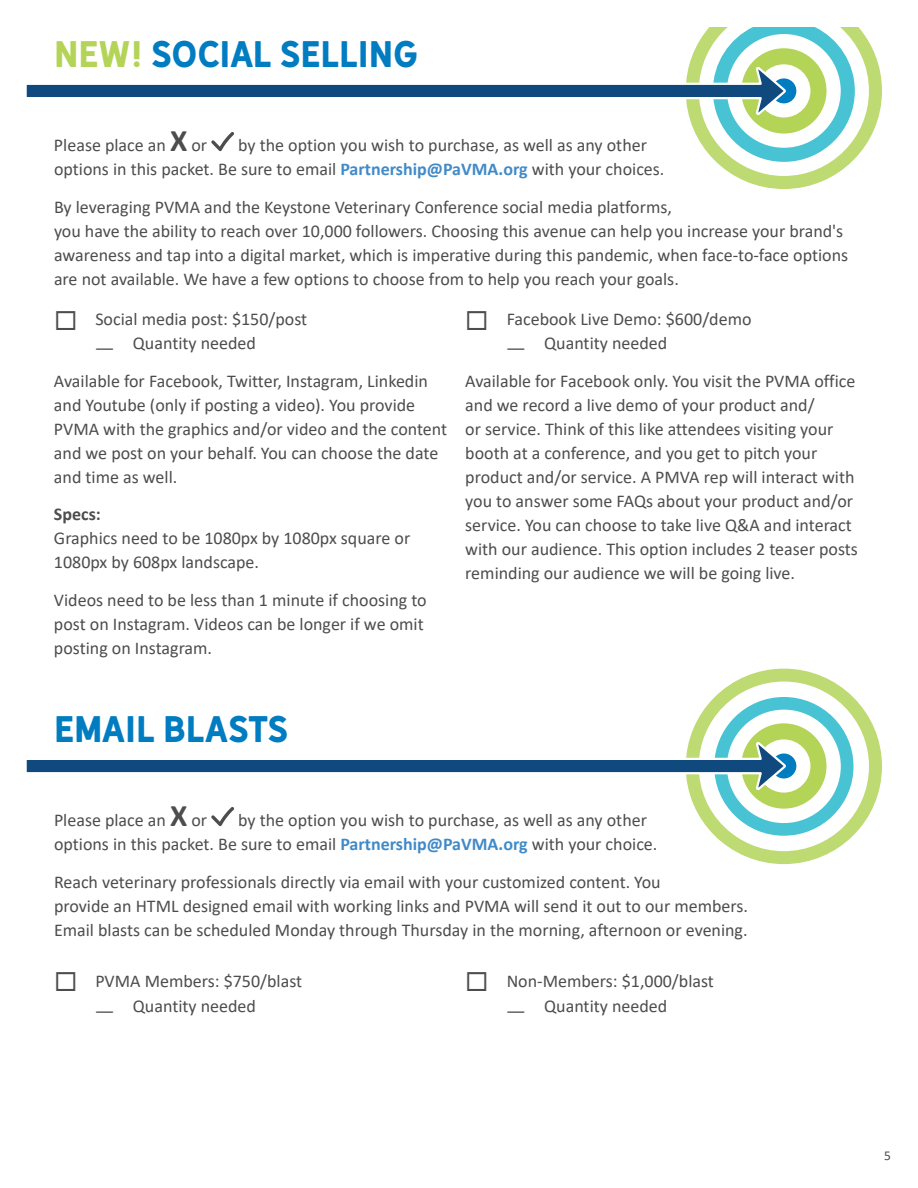
<style>
.page{position:relative;width:918px;height:1188px;background:#fff}
.page>*{position:absolute;margin:0;border:0;box-sizing:border-box;transform-origin:0 0}
.t1{font:34.5px "Hanley Sans";letter-spacing:-.01em;color:#007cc1}
.t2{font:34.5px "Hanley Sans";letter-spacing:-.03em;color:#007cc1}
.t3{font:18px/24px "Calibri";color:#4d4d4f}
.t4{font:18px/37.5px "Calibri";color:#4d4d4f;scale:1.25 1}
.t5{font:700 18px "Calibri";color:#4d4d4f}
.t6{font:13.5px "Calibri";color:#4d4d4f}
.s1{color:#b3d457}
.s2{font-weight:700;font-size:31.5px}
.s3{font-weight:700;color:#418ac8}
</style>
<div class="page">
<div style="left:686px;top:669px;width:196px;height:195px;background:#beda72;border-radius:50%"></div>
<div style="left:699px;top:682px;width:170px;height:169px;background:#fff;border-radius:50%"></div>
<div style="left:714px;top:697px;width:140px;height:139px;background:#47c3d3;border-radius:50%"></div>
<div style="left:727px;top:710px;width:114px;height:113px;background:#fff;border-radius:50%"></div>
<svg style="left:26px;top:723px;width:801px;height:103px"></svg>
<svg style="left:26px;top:27px;width:856px;height:162px"></svg>
<h1 class="t1" style="left:54px;top:33px;width:365px"><span class="s1">NEW!</span> SOCIAL SELLING</h1>
<p class="t3" style="left:54px;top:133px;width:155px">Please place an <span class="s2">X</span> or</p>
<p class="t3" style="left:54px;top:133px;width:612px;text-indent:184px">by the option you wish to purchase, as well as any other options in this packet. Be sure to email <span class="s3">Partnership@PaVMA.org</span> with your choices.</p>
<p class="t3" style="left:54px;top:194px;width:796px">By leveraging PVMA and the Keystone Veterinary Conference social media platforms,<br>you have the ability to reach over 10,000 followers. Choosing this avenue can help you increase your brand's awareness and tap into a digital market, which is imperative during this pandemic, when face-to-face options are not available. We have a few options to choose from to help you reach your goals.</p>
<p class="t3" style="left:54px;top:307px;width:255px">◻ Social media post: $150/post</p>
<p class="t4" style="left:54px;top:324px;width:301px;text-indent:41px">— Quantity needed<br>Available for Facebook, Twitter, Instagram, Linkedin</p>
<p class="t3" style="left:54px;top:392px;width:395px">and Youtube (only if posting a video). You provide PVMA with the graphics and/or video and the content and we post on your behalf. You can choose the date and time as well.</p>
<p class="t5" style="left:54px;top:501px;width:48px">Specs:</p>
<p class="t3" style="left:54px;top:526px;width:358px">Graphics need to be 1080px by 1080px square or<br>1080px by 608px landscape.</p>
<p class="t3" style="left:54px;top:587px;width:374px">Videos need to be less than 1 minute if choosing to post on Instagram. Videos can be longer if we omit posting on Instagram.</p>
<p class="t3" style="left:465px;top:307px;width:288px">◻ Facebook Live Demo: $600/demo</p>
<p class="t4" style="left:465px;top:324px;width:314px;text-indent:41px">— Quantity needed<br>Available for Facebook only. You visit the PVMA office</p>
<p class="t3" style="left:465px;top:392px;width:394px">and we record a live demo of your product and/<br>or service. Think of this like attendees visiting your booth at a conference, and you get to pitch your product and/or service. A PMVA rep will interact with you to answer some FAQs about your product and/or service. You can choose to take live Q&amp;A and interact with our audience. This option includes 2 teaser posts reminding our audience we will be going live.</p>
<h1 class="t2" style="left:54px;top:708px;width:236px">EMAIL BLASTS</h1>
<p class="t3" style="left:54px;top:808px;width:155px">Please place an <span class="s2">X</span> or</p>
<p class="t3" style="left:54px;top:808px;width:605px;text-indent:184px">by the option you wish to purchase, as well as any other options in this packet. Be sure to email <span class="s3">Partnership@PaVMA.org</span> with your choice.</p>
<p class="t3" style="left:54px;top:869px;width:696px">Reach veterinary professionals directly via email with your customized content. You<br>provide an HTML designed email with working links and PVMA will send it out to our members.<br>Email blasts can be scheduled Monday through Thursday in the morning, afternoon or evening.</p>
<p class="t3" style="left:54px;top:968px;width:250px">◻ PVMA Members: $750/blast</p>
<p class="t4" style="left:94px;top:987px;width:131px">— Quantity needed</p>
<p class="t3" style="left:465px;top:968px;width:250px">◻ Non-Members: $1,000/blast</p>
<p class="t4" style="left:506px;top:987px;width:131px">— Quantity needed</p>
<p class="t6" style="left:884px;top:1146px;width:8px">5</p>
</div>
